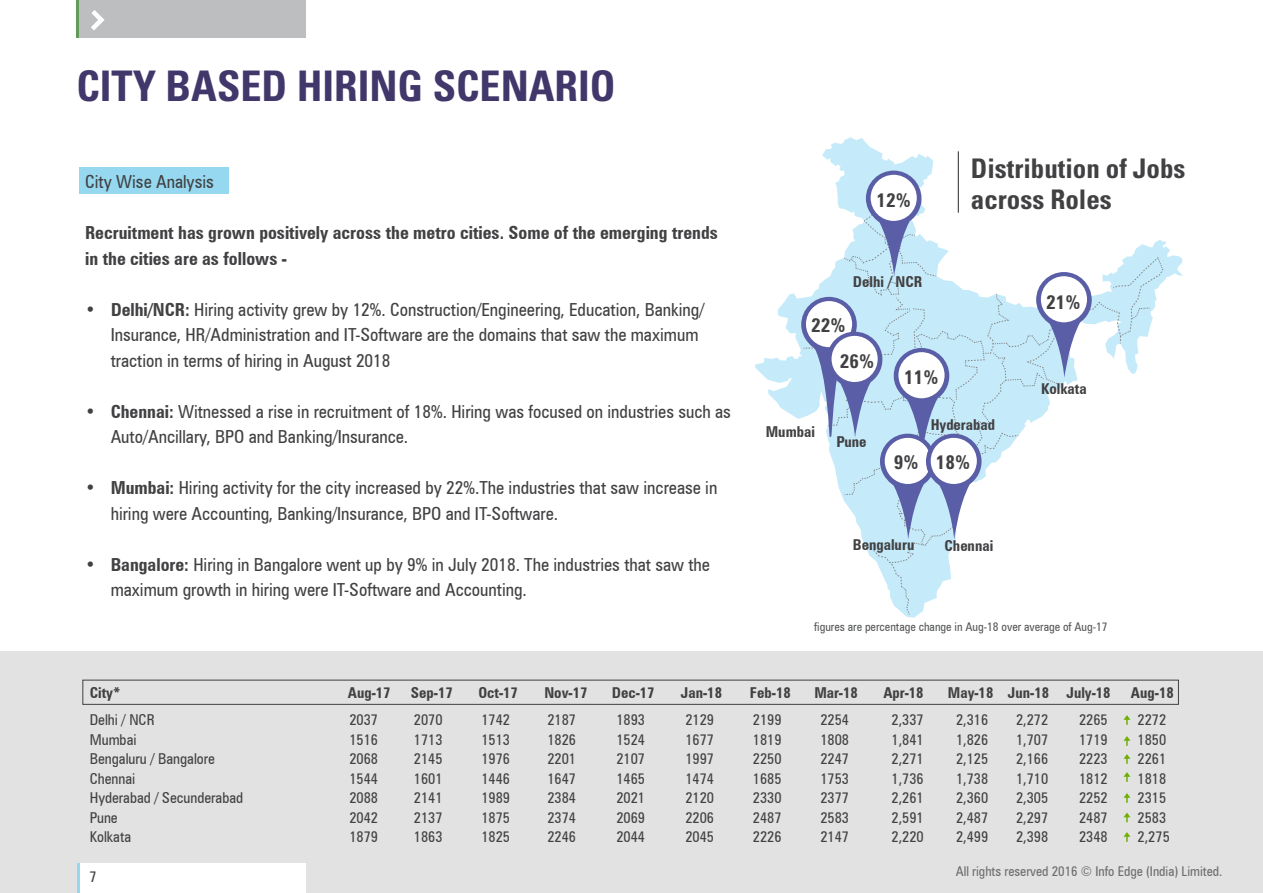
<style>
.page{position:relative;width:1263px;height:893px;background:#fff}
.page>*{position:absolute;margin:0;border:0;box-sizing:border-box;transform-origin:0 0}
.t1{font:700 condensed 42.15px "Univers LT Std";color:#41376a}
.t2{font:700 condensed 27px/31.5px "Univers LT Std";color:#414042}
.t3{font:700 condensed 19.5px/36.3px "Zurich BT";color:#414042}
.t4{font:condensed 18px/25.5px "Zurich BT";color:#414042}
.t5{font:700 condensed 18px/25.5px "Zurich BT";color:#414042}
.t6{font:condensed 15px/19.5px "Zurich BT";color:#414042;text-align:justify}
.t7{font:700 condensed 15px "Zurich BT";color:#414042}
.t8{font:condensed 13.5px "Zurich BT";color:#6d6d6d}
.t9{font:condensed 12px "Zurich BT";color:#58595b}
.s1{font-weight:700}
</style>
<div class="page">
<div style="left:0;top:651px;width:1263px;height:242px;background:#e2e2e2"></div>
<div style="left:82px;top:680px;width:1097px;height:25px;border:1px solid #414042"></div>
<svg style="left:1123px;top:772px;width:7px;height:10px"></svg>
<svg style="left:1123px;top:793px;width:7px;height:10px"></svg>
<svg style="left:1123px;top:715px;width:7px;height:10px"></svg>
<svg style="left:1123px;top:736px;width:7px;height:10px"></svg>
<svg style="left:1123px;top:813px;width:7px;height:9px"></svg>
<svg style="left:1123px;top:832px;width:7px;height:10px"></svg>
<svg style="left:1123px;top:754px;width:7px;height:10px"></svg>
<div style="left:77px;top:0;width:228px;height:38px;background:#bcbec0"></div>
<svg style="left:91px;top:10px;width:14px;height:20px"></svg>
<div style="left:77px;top:863px;width:228px;height:30px;background:#fff"></div>
<hr style="left:77px;top:863px;width:2px;height:30px;background:#95d8ef">
<hr style="left:77px;top:0;width:2px;height:38px;background:#609b58">
<div style="left:79px;top:168px;width:149px;height:26px;background:#95d8ef"></div>
<svg style="left:755px;top:137px;width:428px;height:481px"></svg>
<svg style="left:801px;top:171px;width:362px;height:444px"></svg>
<div style="left:1041px;top:276px;width:46px;height:46px;background:#fff;border-radius:50%"></div>
<h1 class="t1" style="left:76px;top:60px;width:541px">CITY BASED HIRING SCENARIO</h1>
<p class="t4" style="left:85px;top:169px;width:130px">City Wise Analysis</p>
<p class="t5" style="left:85px;top:220px;width:634px">Recruitment has grown positively across the metro cities. Some of the emerging trends in the cities are as follows -</p>
<p class="t4" style="left:111px;top:296px;width:595px;text-indent:-26px">• <span class="s1">Delhi/NCR:</span> Hiring activity grew by 12%. Construction/Engineering, Education, Banking/<br>Insurance, HR/Administration and IT-Software are the domains that saw the maximum traction in terms of hiring in August 2018</p>
<p class="t4" style="left:111px;top:398px;width:622px;text-indent:-26px">• <span class="s1">Chennai:</span> Witnessed a rise in recruitment of 18%. Hiring was focused on industries such as<br>Auto/Ancillary, BPO and Banking/Insurance.</p>
<p class="t4" style="left:111px;top:475px;width:608px;text-indent:-26px">• <span class="s1">Mumbai:</span> Hiring activity for the city increased by 22%.The industries that saw increase in hiring were Accounting, Banking/Insurance, BPO and IT-Software.</p>
<p class="t4" style="left:111px;top:551px;width:601px;text-indent:-26px">• <span class="s1">Bangalore:</span> Hiring in Bangalore went up by 9% in July 2018. The industries that saw the maximum growth in hiring were IT-Software and Accounting.</p>
<p class="t3" style="left:877px;top:181px;width:36px">12%</p>
<p class="t7" style="left:853px;top:273px;width:71px">Delhi / NCR</p>
<p class="t3" style="left:840px;top:306px;width:36px;text-indent:-29px">22%<br>26%</p>
<p class="t3" style="left:904px;top:359px;width:36px">11%</p>
<h2 class="t2" style="left:971px;top:152px;width:216px">Distribution of Jobs across Roles</h2>
<p class="t3" style="left:1046px;top:283px;width:36px">21%</p>
<p class="t7" style="left:1041px;top:379px;width:47px">Kolkata</p>
<p class="t7" style="left:766px;top:423px;width:51px">Mumbai</p>
<p class="t7" style="left:836px;top:433px;width:32px">Pune</p>
<p class="t7" style="left:931px;top:415px;width:66px">Hyderabad</p>
<p class="t3" style="left:894px;top:444px;width:78px">9% 18%</p>
<p class="t7" style="left:853px;top:535px;width:63px">Bengaluru</p>
<p class="t7" style="left:944px;top:537px;width:50px">Chennai</p>
<p class="t9" style="left:814px;top:619px;width:295px">figures are percentage change in Aug-18 over average of Aug-17</p>
<p class="t7" style="left:90px;top:683px;width:32px">City*</p>
<p class="t7" style="left:348px;top:683px;width:44px">Aug-17</p>
<p class="t7" style="left:411px;top:683px;width:44px">Sep-17</p>
<p class="t7" style="left:478px;top:683px;width:41px">Oct-17</p>
<p class="t7" style="left:544px;top:683px;width:45px">Nov-17</p>
<p class="t7" style="left:612px;top:683px;width:44px">Dec-17</p>
<p class="t7" style="left:681px;top:683px;width:43px">Jan-18</p>
<p class="t7" style="left:750px;top:683px;width:43px">Feb-18</p>
<p class="t7" style="left:814px;top:683px;width:45px">Mar-18</p>
<p class="t7" style="left:883px;top:683px;width:42px">Apr-18</p>
<p class="t7" style="left:948px;top:683px;width:47px">May-18</p>
<p class="t7" style="left:1008px;top:683px;width:43px">Jun-18</p>
<p class="t7" style="left:1066px;top:683px;width:46px">July-18</p>
<p class="t7" style="left:1131px;top:683px;width:44px">Aug-18</p>
<p class="t6" style="left:90px;top:710px;width:155px;text-align:left">Delhi / NCR<br>Mumbai<br>Bengaluru / Bangalore<br>Chennai<br>Hyderabad / Secunderabad<br>Pune<br>Kolkata</p>
<p class="t6" style="left:349px;top:710px;width:30px">2037<br>1516<br>2068<br>1544<br>2088<br>2042<br>1879</p>
<p class="t6" style="left:414px;top:710px;width:30px">2070<br>1713<br>2145<br>1601<br>2141<br>2137<br>1863</p>
<p class="t6" style="left:481px;top:710px;width:30px">1742<br>1513<br>1976<br>1446<br>1989<br>1875<br>1825</p>
<p class="t6" style="left:547px;top:710px;width:30px">2187<br>1826<br>2201<br>1647<br>2384<br>2374<br>2246</p>
<p class="t6" style="left:616px;top:710px;width:30px">1893<br>1524<br>2107<br>1465<br>2021<br>2069<br>2044</p>
<p class="t6" style="left:685px;top:710px;width:30px">2129<br>1677<br>1997<br>1474<br>2120<br>2206<br>2045</p>
<p class="t6" style="left:753px;top:710px;width:30px">2199<br>1819<br>2250<br>1685<br>2330<br>2487<br>2226</p>
<p class="t6" style="left:820px;top:710px;width:30px">2254<br>1808<br>2247<br>1753<br>2377<br>2583<br>2147</p>
<p class="t6" style="left:891px;top:710px;width:34px">2,337<br>1,841<br>2,271<br>1,736<br>2,261<br>2,591<br>2,220</p>
<p class="t6" style="left:956px;top:710px;width:34px">2,316<br>1,826<br>2,125<br>1,738<br>2,360<br>2,487<br>2,499</p>
<p class="t6" style="left:1016px;top:710px;width:34px">2,272<br>1,707<br>2,166<br>1,710<br>2,305<br>2,297<br>2,398</p>
<p class="t6" style="left:1079px;top:710px;width:30px">2265<br>1719<br>2223<br>1812<br>2252<br>2487<br>2348</p>
<p class="t6" style="left:1137px;top:710px;width:34px;text-align:left">2272<br>1850<br>2261<br>1818<br>2315<br>2583<br>2,275</p>
<p class="t6" style="left:89px;top:866px;width:9px">7</p>
<p class="t8" style="left:956px;top:863px;width:268px">All rights reserved 2016 © Info Edge (India) Limited.</p>
</div>
